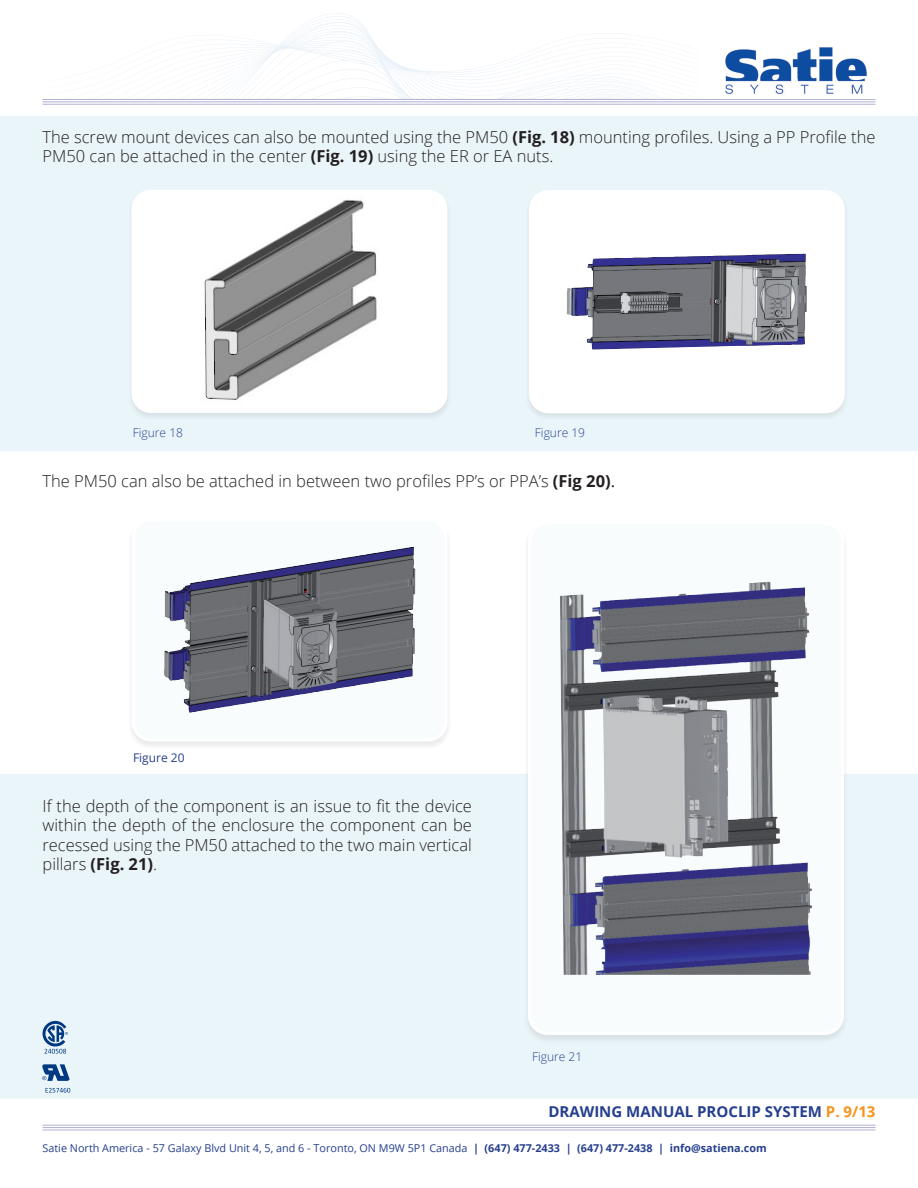
<style>
.page{position:relative;width:918px;height:1188px;background:#fff}
.page>*{position:absolute;margin:0;border:0;box-sizing:border-box;transform-origin:0 0}
.t1{font:300 16.5px/19.5px "Open Sans";color:#231f20}
.t2{font:700 15px "Open Sans";color:#253f8e}
.t3{font:300 12px "Open Sans";color:#253f8e}
.t4{font:12px "Open Sans";color:#253f8e}
.t5{font:10.8px "Open Sans";color:#253f8e}
.s1{font-weight:700}
.s2{font-weight:400}
.s3{color:#f7931d}
</style>
<div class="page">
<div style="left:0;top:116px;width:918px;height:335px;background:#eaf5fa"></div>
<div style="left:0;top:774px;width:918px;height:325px;background:#eaf5fa"></div>
<hr style="left:43px;top:101px;width:832px;height:1px;background:#afb0d2">
<hr style="left:43px;top:99px;width:832px;height:1px;background:#afb0d2">
<hr style="left:43px;top:104px;width:832px;height:1px;background:#afb0d2">
<img style="left:725px;top:47px;width:142px;height:47px">
<svg style="left:42px;top:1064px;width:27px;height:17px"></svg>
<svg style="left:46px;top:1088px;width:24px;height:5px"></svg>
<svg style="left:43px;top:1021px;width:25px;height:33px"></svg>
<hr style="left:43px;top:1127px;width:832px;height:1px;background:#afb0d2">
<hr style="left:43px;top:1125px;width:832px;height:1px;background:#afb0d2">
<hr style="left:43px;top:1130px;width:832px;height:1px;background:#afb0d2">
<div style="left:127px;top:189px;width:325px;height:232px;background:#e5eff4"></div>
<div style="left:133px;top:191px;width:313px;height:220px;background:#fff;border-radius:18px"></div>
<img style="left:133px;top:191px;width:244px;height:220px">
<div style="left:132px;top:190px;width:315px;height:223px;border:3px solid #fff;border-radius:18px"></div>
<div style="left:127px;top:518px;width:325px;height:232px;background:#f8f8f8"></div>
<div style="left:133px;top:520px;width:313px;height:220px;background:#f9fcfd;border-radius:18px"></div>
<img style="left:164px;top:547px;width:245px;height:166px">
<div style="left:132px;top:518px;width:316px;height:223px;border:3px solid #fff;border-radius:18px"></div>
<div style="left:524px;top:190px;width:325px;height:232px;background:#e5eff4"></div>
<div style="left:530px;top:191px;width:313px;height:221px;background:#fff;border-radius:18px"></div>
<img style="left:567px;top:254px;width:240px;height:96px">
<div style="left:529px;top:190px;width:316px;height:223px;border:3px solid #fff;border-radius:18px"></div>
<div style="left:523px;top:521px;width:325px;height:523px;background:#231f20;opacity:.09"></div>
<div style="left:530px;top:523px;width:313px;height:510px;background:#f9fcfd;border-radius:18px"></div>
<img style="left:560px;top:582px;width:252px;height:393px">
<div style="left:528px;top:522px;width:316px;height:513px;border:3px solid #fff;border-radius:18px"></div>
<svg style="left:293px;top:22px;width:75px;height:10px"></svg>
<svg style="left:66px;top:32px;width:619px;height:67px"></svg>
<p class="t1" style="left:43px;top:126px;width:834px">The screw mount devices can also be mounted using the PM50 <span class="s1">(Fig. 18)</span> mounting profiles. Using a PP Profile the<br>PM50 can be attached in the center <span class="s1">(Fig. 19)</span> using the ER or EA nuts.</p>
<p class="t3" style="left:133px;top:424px;width:52px">Figure 18</p>
<p class="t3" style="left:535px;top:424px;width:52px">Figure 19</p>
<p class="t1" style="left:43px;top:471px;width:574px">The PM50 can also be attached in between two profiles PP’s or PPA’s <span class="s1">(Fig 20)</span><span class="s2">.</span></p>
<p class="t4" style="left:133px;top:749px;width:53px">Figure 20</p>
<p class="t1" style="left:43px;top:796px;width:431px;text-align:justify">If the depth of the component is an issue to fit the device within the depth of the enclosure the component can be recessed using the PM50 attached to the two main vertical pillars <span class="s1">(Fig. 21)</span>.</p>
<p class="t3" style="left:532px;top:1049px;width:52px">Figure 21</p>
<p class="t2" style="left:548px;top:1101px;width:329px">DRAWING MANUAL PROCLIP SYSTEM <span class="s3">P. 9/13</span></p>
<p class="t5" style="left:43px;top:1140px;width:726px">Satie North America - 57 Galaxy Blvd Unit 4, 5, and 6 - Toronto, ON M9W 5P1 Canada <span class="s1">| (647) 477-2433 | (647) 477-2438 | info@satiena.com</span></p>
</div>
